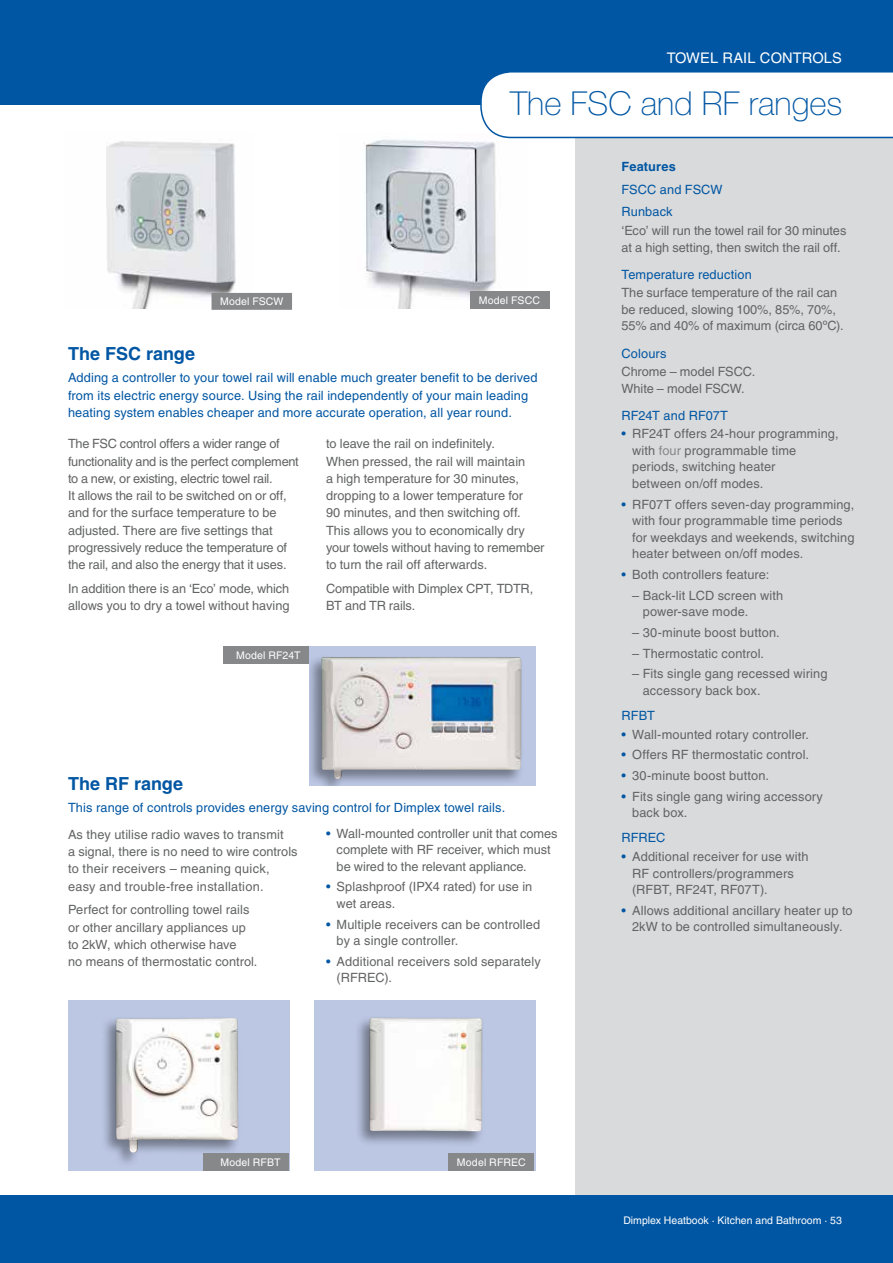
<style>
.page{position:relative;width:893px;height:1263px;background:#fff}
.page>*{position:absolute;margin:0;border:0;box-sizing:border-box;transform-origin:0 0}
.t1{font:100 33px "Helvetica Neue LT";color:#0056a3}
.t2{font:700 18px "Helvetica LT";color:#0056a3}
.t3{font:14.7px "Helvetica LT";letter-spacing:.01em;color:#fff}
.t4{font:12.75px/17.2px "Helvetica LT";color:#626364}
.t5{font:12.75px/17.2px "Helvetica LT";letter-spacing:.01em;color:#0056a3}
.t6{font:700 12.75px "Helvetica LT";letter-spacing:.01em;color:#0056a3}
.t7{font:10.5px "Helvetica LT";color:#fff}
.s1{color:#0056a3}
.s2{color:#868889}
</style>
<div class="page">
<div style="left:309px;top:646px;width:226px;height:140px;background:#bcc7e4"></div>
<div style="left:309px;top:654px;width:215px;height:132px;background:#000;opacity:.4"></div>
<img style="left:321px;top:657px;width:200px;height:122px">
<div style="left:575px;top:0;width:318px;height:1263px;background:#d9dadb"></div>
<div style="left:0;top:0;width:893px;height:105px;background:#0056a3"></div>
<div style="left:223px;top:646px;width:86px;height:17px;background:#868889"></div>
<div style="left:68px;top:1000px;width:221px;height:170px;background:#bcc7e4"></div>
<div style="left:100px;top:1015px;width:141px;height:153px;background:#000;opacity:.4"></div>
<img style="left:116px;top:1018px;width:122px;height:135px">
<div style="left:314px;top:1000px;width:221px;height:170px;background:#bcc7e4"></div>
<div style="left:354px;top:1015px;width:131px;height:132px;background:#000;opacity:.4"></div>
<img style="left:369px;top:1018px;width:113px;height:113px">
<div style="left:203px;top:1153px;width:86px;height:17px;background:#868889"></div>
<div style="left:448px;top:1153px;width:86px;height:17px;background:#868889"></div>
<img style="left:364px;top:139px;width:164px;height:170px">
<div style="left:470px;top:292px;width:80px;height:17px;background:#868889"></div>
<img style="left:106px;top:141px;width:130px;height:168px">
<div style="left:212px;top:293px;width:80px;height:17px;background:#868889"></div>
<div style="left:0;top:1194px;width:893px;height:69px;background:#0056a3"></div>
<svg style="left:480px;top:72px;width:413px;height:67px;background:#f4f7fa"></svg>
<p class="t3" style="left:667px;top:49px;width:177px">TOWEL RAIL CONTROLS</p>
<h1 class="t1" style="left:510px;top:85px;width:334px">The FSC and RF ranges</h1>
<h2 class="t2" style="left:68px;top:343px;width:129px">The FSC range</h2>
<p class="t7" style="left:220px;top:296px;width:65px">Model FSCW</p>
<p class="t7" style="left:479px;top:294px;width:63px">Model FSCC</p>
<p class="t5" style="left:68px;top:369px;width:471px">Adding a controller to your towel rail will enable much greater benefit to be derived from its electric energy source. Using the rail independently of your main leading heating system enables cheaper and more accurate operation, all year round.</p>
<p class="t4" style="left:68px;top:435px;width:232px">The FSC control offers a wider range of functionality and is the perfect complement to a new, or existing, electric towel rail.<br>It allows the rail to be switched on or off, and for the surface temperature to be adjusted. There are five settings that progressively reduce the temperature of the rail, and also the energy that it uses.</p>
<p class="t4" style="left:68px;top:580px;width:223px">In addition there is an ‘Eco’ mode, which allows you to dry a towel without having</p>
<p class="t4" style="left:326px;top:435px;width:220px">to leave the rail on indefinitely.<br>When pressed, the rail will maintain<br>a high temperature for 30 minutes, dropping to a lower temperature for<br>90 minutes, and then switching off.<br>This allows you to economically dry your towels without having to remember to turn the rail off afterwards.</p>
<p class="t4" style="left:326px;top:580px;width:209px">Compatible with Dimplex CPT, TDTR,<br>BT and TR rails.</p>
<h2 class="t2" style="left:68px;top:772px;width:117px">The RF range</h2>
<p class="t7" style="left:236px;top:649px;width:66px">Model RF24T</p>
<p class="t5" style="left:68px;top:799px;width:439px">This range of controls provides energy saving control for Dimplex towel rails.</p>
<p class="t4" style="left:68px;top:826px;width:231px">As they utilise radio waves to transmit<br>a signal, there is no need to wire controls to their receivers – meaning quick, easy and trouble-free installation.</p>
<p class="t4" style="left:68px;top:901px;width:191px">Perfect for controlling towel rails or other ancillary appliances up to 2kW, which otherwise have<br>no means of thermostatic control.</p>
<p class="t4" style="left:337px;top:825px;width:222px;line-height:16.5px;text-indent:-11px"><span class="s1">•</span> Wall-mounted controller unit that comes complete with RF receiver, which must be wired to the relevant appliance.</p>
<p class="t4" style="left:337px;top:878px;width:197px;line-height:16.5px;text-indent:-11px"><span class="s1">•</span> Splashproof (IPX4 rated) for use in wet areas.</p>
<p class="t4" style="left:337px;top:916px;width:205px;line-height:16.5px;text-indent:-11px"><span class="s1">•</span> Multiple receivers can be controlled by a single controller.</p>
<p class="t4" style="left:337px;top:953px;width:206px;line-height:16.5px;text-indent:-11px"><span class="s1">•</span> Additional receivers sold separately (RFREC).</p>
<p class="t6" style="left:621px;top:158px;width:56px">Features</p>
<p class="t5" style="left:621px;top:178px;width:102px;line-height:22.8px">FSCC and FSCW<br>Runback</p>
<p class="t4" style="left:621px;top:222px;width:226px;line-height:16.5px">‘Eco’ will run the towel rail for 30 minutes at a high setting, then switch the rail off.</p>
<p class="t5" style="left:621px;top:266px;width:132px">Temperature reduction</p>
<p class="t4" style="left:621px;top:285px;width:224px;line-height:16.5px">The surface temperature of the rail can be reduced, slowing 100%, 85%, 70%,<br>55% and 40% of maximum (circa 60ºC).</p>
<p class="t5" style="left:621px;top:344px;width:46px">Colours</p>
<p class="t4" style="left:621px;top:363px;width:135px;line-height:16.5px">Chrome – model FSCC.<br>White – model FSCW.</p>
<p class="t5" style="left:621px;top:407px;width:108px">RF24T and RF07T</p>
<p class="t4" style="left:632px;top:426px;width:208px;line-height:16.5px;text-indent:-11px"><span class="s1">•</span> RF24T offers 24-hour programming, with <span class="s2">four</span> programmable time periods, switching heater<br>between on/off modes.</p>
<p class="t4" style="left:632px;top:496px;width:224px;line-height:16.5px;text-indent:-11px"><span class="s1">•</span> RF07T offers seven-day programming, with four programmable time periods for weekdays and weekends, switching heater between on/off modes.</p>
<p class="t4" style="left:621px;top:566px;width:149px"><span class="s1">•</span> Both controllers feature:</p>
<p class="t4" style="left:643px;top:587px;width:142px;line-height:16.5px;text-indent:-11px">– Back-lit LCD screen with power-save mode.</p>
<p class="t4" style="left:632px;top:624px;width:149px">– 30-minute boost button.</p>
<p class="t4" style="left:632px;top:645px;width:133px">– Thermostatic control.</p>
<p class="t4" style="left:643px;top:666px;width:186px;line-height:16.5px;text-indent:-11px">– Fits single gang recessed wiring accessory back box.</p>
<p class="t5" style="left:621px;top:707px;width:35px">RFBT</p>
<p class="t4" style="left:621px;top:725px;width:189px"><span class="s1">•</span> Wall-mounted rotary controller.</p>
<p class="t4" style="left:621px;top:746px;width:189px"><span class="s1">•</span> Offers RF thermostatic control.</p>
<p class="t4" style="left:621px;top:767px;width:149px"><span class="s1">•</span> 30-minute boost button.</p>
<p class="t4" style="left:632px;top:788px;width:192px;line-height:16.5px;text-indent:-11px"><span class="s1">•</span> Fits single gang wiring accessory back box.</p>
<p class="t5" style="left:621px;top:829px;width:45px">RFREC</p>
<p class="t4" style="left:632px;top:848px;width:178px;line-height:16.5px;text-indent:-11px"><span class="s1">•</span> Additional receiver for use with<br>RF controllers/programmers (RFBT, RF24T, RF07T).</p>
<p class="t4" style="left:621px;top:902px;width:233px;line-height:16.5px;text-align:center"><span class="s1">•</span> Allows additional ancillary heater up to<br>2kW to be controlled simultaneously.</p>
<p class="t7" style="left:220px;top:1156px;width:62px">Model RFBT</p>
<p class="t7" style="left:457px;top:1156px;width:70px">Model RFREC</p>
<p class="t7" style="left:623px;top:1214px;width:220px">Dimplex Heatbook · Kitchen and Bathroom · 53</p>
</div>
